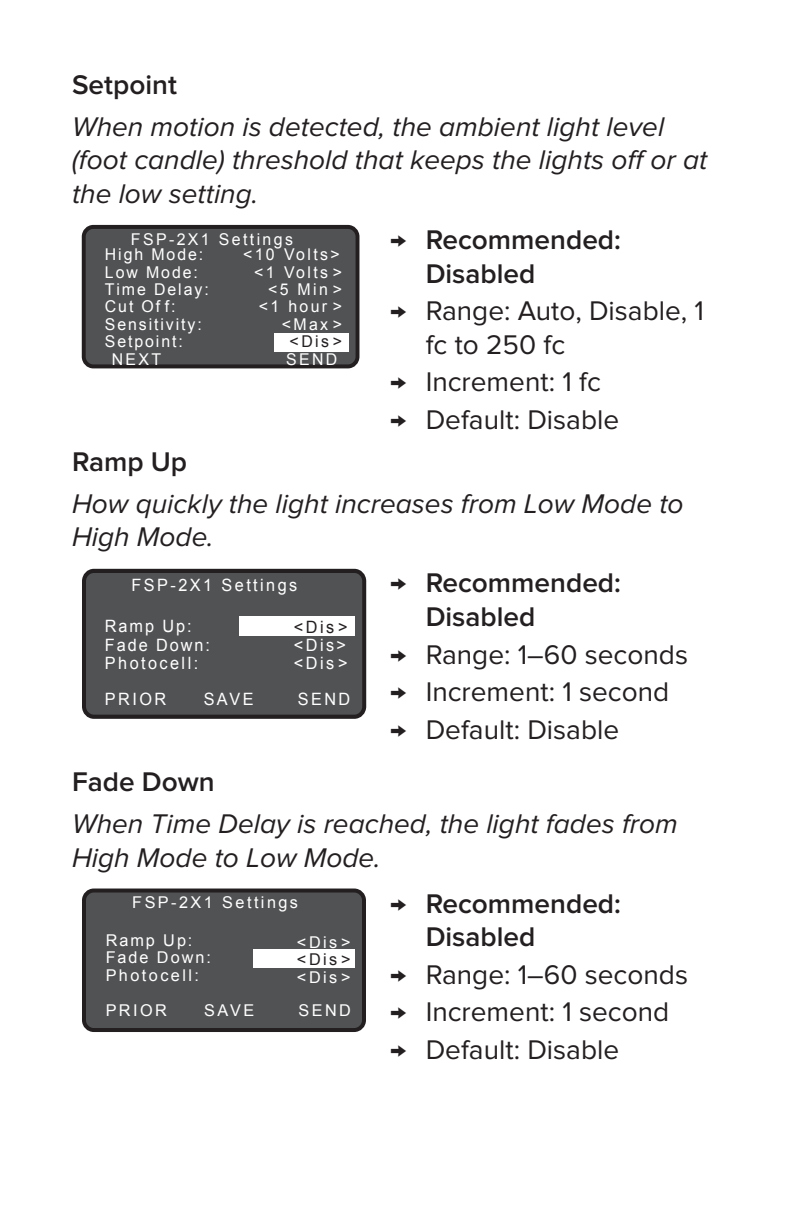
<style>
.page{position:relative;width:792px;height:1224px;background:#fff}
.page>*{position:absolute;margin:0;border:0;box-sizing:border-box;transform-origin:0 0}
.t1{font:italic 28px/33.6px "Proxima Nova";color:#231f20}
.t2{font:28px/33.6px "Proxima Nova";color:#231f20}
.Table_Header{font:600 28px/33.6px "Proxima Nova";color:#231f20}
.t3{font:16.8px/18px "Arial";letter-spacing:.15em;color:#fff;text-align:justify;scale:.96 1}
.t4{font:16.8px/18px "Arial";letter-spacing:.12em;color:#fff;scale:.96 1}
.t5{font:16.4px/17.2px "Arial";letter-spacing:.145em;color:#fff;text-align:justify}
.t6{font:16.4px/17.2px "Arial";letter-spacing:.12em;color:#fff}
.s1{font-weight:400}
.s2{color:#231f20}
</style>
<div class="page">
<div style="left:84px;top:227px;width:274px;height:139px;background:#515254;border-radius:10px"></div>
<div style="left:82px;top:225px;width:278px;height:143px;border:4px solid #231f20;border-radius:10px"></div>
<div style="left:274px;top:333px;width:75px;height:19px;background:#fff"></div>
<div style="left:84px;top:571px;width:280px;height:146px;background:#515254;border-radius:10px"></div>
<div style="left:82px;top:569px;width:284px;height:150px;border:4px solid #231f20;border-radius:10px"></div>
<div style="left:239px;top:616px;width:116px;height:20px;background:#fff"></div>
<div style="left:84px;top:891px;width:280px;height:139px;background:#515254;border-radius:10px"></div>
<div style="left:82px;top:889px;width:284px;height:143px;border:4px solid #231f20;border-radius:10px"></div>
<div style="left:254px;top:949px;width:101px;height:19px;background:#fff"></div>
<p class="Table_Header" style="left:72px;top:69px;width:106px">Setpoint</p>
<p class="t1" style="left:72px;top:110px;width:637px">When motion is detected, the ambient light level (foot candle) threshold that keeps the lights off or at the low setting.</p>
<p class="t5" style="left:131px;top:230px;width:164px">FSP-2X1 Settings</p>
<p class="Table_Header" style="left:426px;top:223px;width:197px;text-indent:-36px"><span class="s1">→</span> Recommended:<br>Disabled</p>
<p class="t2" style="left:426px;top:295px;width:280px;text-indent:-36px">→ Range: Auto, Disable, 1 fc to 250 fc</p>
<p class="t2" style="left:390px;top:366px;width:213px">→ Increment: 1 fc</p>
<p class="t2" style="left:390px;top:403px;width:231px">→ Default: Disable</p>
<p class="Table_Header" style="left:72px;top:446px;width:117px">Ramp Up</p>
<p class="t1" style="left:72px;top:487px;width:613px">How quickly the light increases from Low Mode to<br>High Mode.</p>
<p class="t5" style="left:243px;top:246px;width:100px;text-align:right">&lt;10 Volts&gt; &lt;1 Volts &gt; &lt;5 Min &gt;<br>&lt;1 hour &gt; &lt;Max &gt; <span class="s2">&lt;Dis&gt;</span></p>
<p class="t6" style="left:105px;top:246px;width:100px">High Mode:</p>
<p class="t5" style="left:105px;top:263px;width:95px">Low Mode:</p>
<p class="t6" style="left:105px;top:281px;width:105px">Time Delay:</p>
<p class="t5" style="left:105px;top:298px;width:72px">Cut Of f:</p>
<p class="t6" style="left:105px;top:316px;width:98px">Sensitivity:</p>
<p class="t6" style="left:105px;top:333px;width:79px">Setpoint:</p>
<p class="t5" style="left:112px;top:350px;width:51px">NEXT</p>
<p class="t5" style="left:286px;top:350px;width:53px">SEND</p>
<p class="t5" style="left:340px;top:265px;width:11px">&gt; &gt; &gt; &gt; &gt;</p>
<p class="t3" style="left:132px;top:576px;width:174px">FSP-2X1 Settings</p>
<p class="Table_Header" style="left:426px;top:567px;width:197px;text-indent:-36px"><span class="s1">→</span> Recommended:<br>Disabled</p>
<p class="t2" style="left:390px;top:638px;width:300px">→ Range: 1–60 seconds</p>
<p class="t2" style="left:390px;top:676px;width:281px">→ Increment: 1 second</p>
<p class="t2" style="left:390px;top:713px;width:231px">→ Default: Disable</p>
<p class="Table_Header" style="left:72px;top:766px;width:144px">Fade Down</p>
<p class="t1" style="left:72px;top:807px;width:607px">When Time Delay is reached, the light fades from<br>High Mode to Low Mode.</p>
<p class="t4" style="left:105px;top:618px;width:111px">Ramp Up:<br>Fade Down:<br>Photocell:</p>
<p class="t3" style="left:105px;top:690px;width:65px">PRIOR</p>
<p class="t3" style="left:204px;top:690px;width:54px">SAVE</p>
<p class="t3" style="left:298px;top:690px;width:56px">SEND</p>
<p class="t3" style="left:294px;top:618px;width:57px"><span class="s2">&lt;Dis&gt; </span>&lt;Dis&gt; &lt;Dis&gt;</p>
<p class="t5" style="left:132px;top:894px;width:167px">FSP-2X1 Settings</p>
<p class="Table_Header" style="left:426px;top:887px;width:197px;text-indent:-36px"><span class="s1">→</span> Recommended:<br>Disabled</p>
<p class="t2" style="left:390px;top:958px;width:300px">→ Range: 1–60 seconds</p>
<p class="t2" style="left:390px;top:996px;width:281px">→ Increment: 1 second</p>
<p class="t2" style="left:390px;top:1033px;width:231px">→ Default: Disable</p>
<p class="t6" style="left:106px;top:932px;width:107px">Ramp Up:<br>Fade Down:<br>Photocell:</p>
<p class="t5" style="left:106px;top:1001px;width:63px">PRIOR</p>
<p class="t5" style="left:204px;top:1001px;width:52px">SAVE</p>
<p class="t5" style="left:299px;top:1001px;width:54px">SEND</p>
<p class="t5" style="left:297px;top:934px;width:55px">&lt;Dis&gt; <span class="s2">&lt;Dis&gt; </span>&lt;Dis&gt;</p>
</div>
